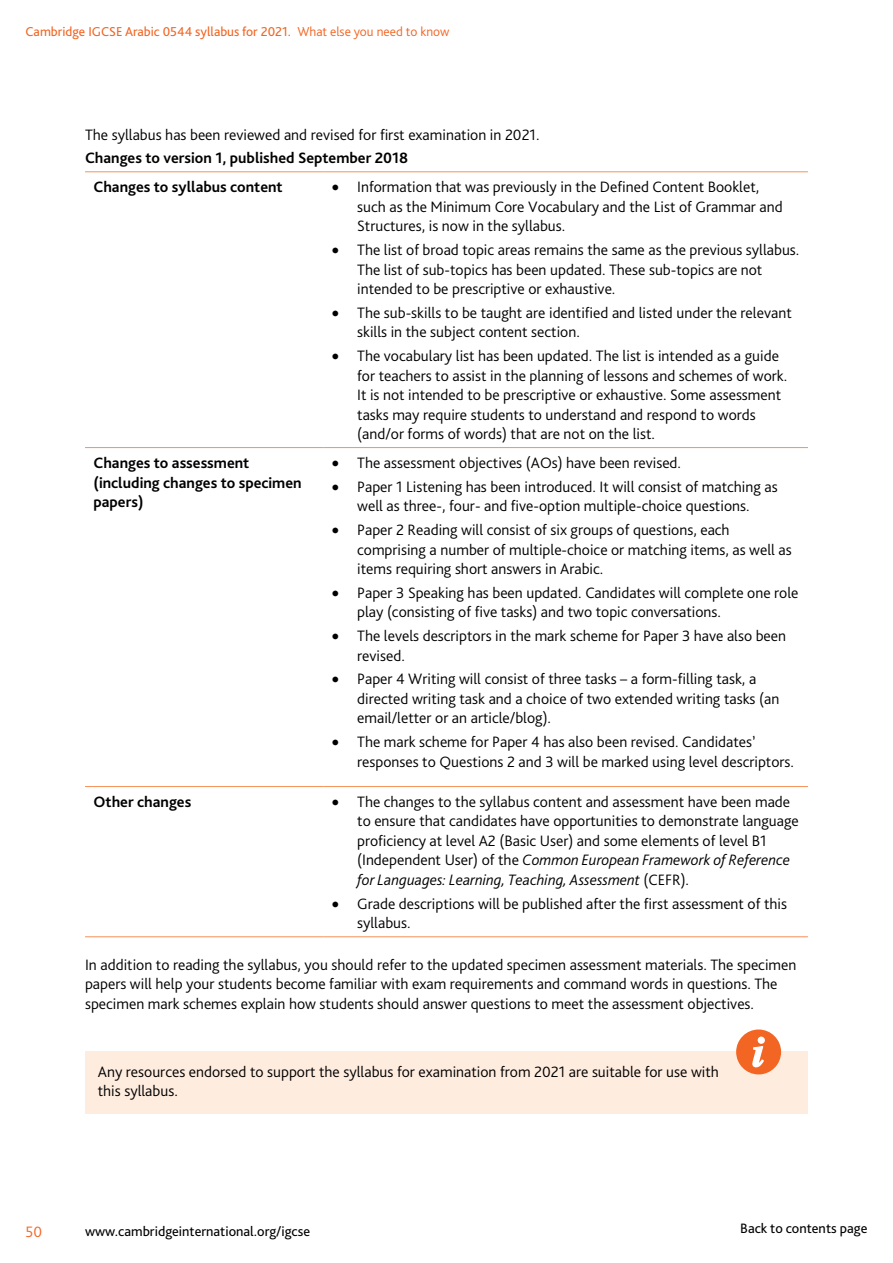
<style>
.page{position:relative;width:893px;height:1263px;background:#fff}
.page>*{position:absolute;margin:0;border:0;box-sizing:border-box;transform-origin:0 0}
.t1{font:300 15.75px/19.5px "Bliss Pro";color:#000}
.t2{font:700 15.75px/19.5px "Bliss Pro";color:#000}
.t3{font:300 15.75px "Bliss Pro";color:#f26522}
.t4{font:14.25px "Bliss Pro";color:#000}
.t5{font:13.5px "Bliss Pro";color:#f26522}
.s1{font-weight:300}
.s2{font-style:italic}
</style>
<div class="page">
<hr style="left:85px;top:172px;width:238px;height:1px;background:#f7915a">
<hr style="left:323px;top:172px;width:485px;height:1px;background:#f7915a">
<hr style="left:85px;top:447px;width:238px;height:1px;background:#f7915a">
<hr style="left:323px;top:447px;width:485px;height:1px;background:#f7915a">
<hr style="left:85px;top:786px;width:238px;height:1px;background:#f7915a">
<hr style="left:323px;top:786px;width:485px;height:1px;background:#f7915a">
<hr style="left:85px;top:936px;width:238px;height:1px;background:#f7915a">
<hr style="left:323px;top:936px;width:485px;height:1px;background:#f7915a">
<div style="left:85px;top:1052px;width:723px;height:62px;background:#feecdf"></div>
<svg style="left:736px;top:1029px;width:45px;height:45px"></svg>
<p class="t5" style="left:26px;top:23px;width:425px">Cambridge IGCSE Arabic 0544 syllabus for 2021. <span class="s1">What else you need to know</span></p>
<p class="t1" style="left:85px;top:125px;width:456px">The syllabus has been reviewed and revised for first examination in 2021.</p>
<p class="t2" style="left:94px;top:144px;width:316px;line-height:29px;text-indent:-9px">Changes to version 1, published September 2018<br>Changes to syllabus content</p>
<p class="t1" style="left:357px;top:177px;width:427px;text-indent:-26px">• Information that was previously in the Defined Content Booklet, such as the Minimum Core Vocabulary and the List of Grammar and<br>Structures, is now in the syllabus.</p>
<p class="t1" style="left:357px;top:240px;width:444px;text-indent:-26px">• The list of broad topic areas remains the same as the previous syllabus.<br>The list of sub-topics has been updated. These sub-topics are not intended to be prescriptive or exhaustive.</p>
<p class="t1" style="left:357px;top:303px;width:436px;text-indent:-26px">• The sub-skills to be taught are identified and listed under the relevant skills in the subject content section.</p>
<p class="t1" style="left:357px;top:346px;width:432px;text-indent:-26px">• The vocabulary list has been updated. The list is intended as a guide for teachers to assist in the planning of lessons and schemes of work.<br>It is not intended to be prescriptive or exhaustive. Some assessment tasks may require students to understand and respond to words (and/or forms of words) that are not on the list.</p>
<p class="t2" style="left:94px;top:453px;width:210px">Changes to assessment (including changes to specimen papers)</p>
<p class="t1" style="left:332px;top:453px;width:351px">• The assessment objectives (AOs) have been revised.</p>
<p class="t1" style="left:332px;top:477px;width:448px;text-align:center">• Paper 1 Listening has been introduced. It will consist of matching as well as three-, four- and five-option multiple-choice questions.</p>
<p class="t1" style="left:357px;top:520px;width:436px;text-indent:-26px">• Paper 2 Reading will consist of six groups of questions, each comprising a number of multiple-choice or matching items, as well as items requiring short answers in Arabic.</p>
<p class="t1" style="left:357px;top:583px;width:443px;text-indent:-26px">• Paper 3 Speaking has been updated. Candidates will complete one role play (consisting of five tasks) and two topic conversations.</p>
<p class="t1" style="left:357px;top:626px;width:430px;text-indent:-26px">• The levels descriptors in the mark scheme for Paper 3 have also been revised.</p>
<p class="t1" style="left:357px;top:669px;width:424px;text-indent:-26px">• Paper 4 Writing will consist of three tasks – a form-filling task, a directed writing task and a choice of two extended writing tasks (an email/letter or an article/blog).</p>
<p class="t1" style="left:357px;top:732px;width:438px;text-indent:-26px">• The mark scheme for Paper 4 has also been revised. Candidates’ responses to Questions 2 and 3 will be marked using level descriptors.</p>
<p class="t2" style="left:94px;top:792px;width:99px">Other changes</p>
<p class="t1" style="left:357px;top:792px;width:443px;text-indent:-26px">• The changes to the syllabus content and assessment have been made to ensure that candidates have opportunities to demonstrate language proficiency at level A2 (Basic User) and some elements of level B1 (Independent User) of the <span class="s2">Common European Framework of Reference for Languages: Learning, Teaching, Assessment</span> (CEFR).</p>
<p class="t1" style="left:357px;top:894px;width:431px;text-indent:-26px">• Grade descriptions will be published after the first assessment of this syllabus.</p>
<p class="t1" style="left:85px;top:955px;width:713px">In addition to reading the syllabus, you should refer to the updated specimen assessment materials. The specimen papers will help your students become familiar with exam requirements and command words in questions. The specimen mark schemes explain how students should answer questions to meet the assessment objectives.</p>
<p class="t1" style="left:98px;top:1062px;width:623px">Any resources endorsed to support the syllabus for examination from 2021 are suitable for use with this syllabus.</p>
<p class="t3" style="left:26px;top:1222px;width:18px">50</p>
<p class="t4" style="left:85px;top:1222px;width:227px">www.cambridgeinternational.org/igcse</p>
<p class="t4" style="left:740px;top:1219px;width:129px">Back to contents page</p>
</div>
